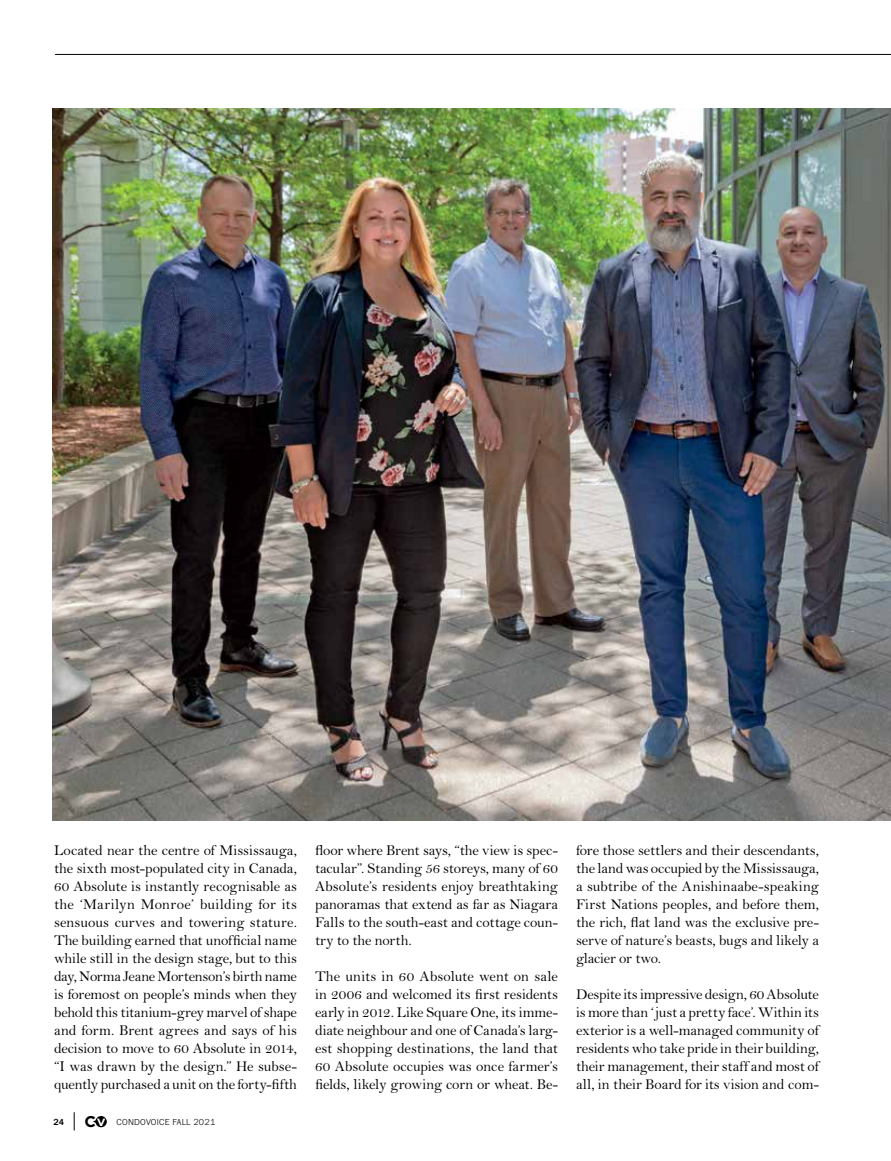
<style>
.page{position:relative;width:891px;height:1161px;background:#fff}
.page>*{position:absolute;margin:0;border:0;box-sizing:border-box;transform-origin:0 0}
.t1{font:15px/18px "Bell";letter-spacing:-.01em;color:#000;text-align:justify}
.t2{font:300 9px "Franklin Gothic URW";letter-spacing:.03em;color:#000}
.t3{font:500 9px "Franklin Gothic";color:#000}
.s1{font-family:"Gotham";font-weight:700;font-size:15.45px}
.s2{font-family:"Gotham";font-weight:700;font-size:10.65px;color:#fff}
</style>
<div class="page">
<svg style="left:93px;top:1116px;width:14px;height:11px"></svg>
<svg style="left:74px;top:1112px;width:1px;height:18px"></svg>
<hr style="left:55px;top:54px;width:836px;height:1px;background:#000">
<img style="left:53px;top:108px;width:838px;height:713px">
<p class="t1" style="left:54px;top:841px;width:245px">Located near the centre of Mississauga, the sixth most-populated city in Canada, 60 Absolute is instantly recognisable as the ‘Marilyn Monroe’ building for its sensuous curves and towering stature.<br>The building earned that unofficial name while still in the design stage, but to this day, Norma Jeane Mortenson’s birth name is foremost on people’s minds when they behold this titanium-grey marvel of shape and form. Brent agrees and says of his decision to move to 60 Absolute in 2014, “I was drawn by the design.” He subse&shy;quently purchased a unit on the forty-fifth</p>
<p class="t1" style="left:315px;top:841px;width:245px">floor where Brent says, “the view is spec&shy;tacular”. Standing 56 storeys, many of 60<br>Absolute’s residents enjoy breathtaking panoramas that extend as far as Niagara Falls to the south-east and cottage coun&shy;try to the north.</p>
<p class="t1" style="left:315px;top:967px;width:245px">The units in 60 Absolute went on sale in 2006 and welcomed its first residents early in 2012. Like Square One, its imme&shy;diate neighbour and one of Canada’s larg&shy;est shopping destinations, the land that 60 Absolute occupies was once farmer’s fields, likely growing corn or wheat. Be-</p>
<p class="t3" style="left:54px;top:1116px;width:12px">24</p>
<p class="t2" style="left:84px;top:1116px;width:132px"><span class="s1">C</span><span class="s2">V</span> CONDOVOICE FALL 2021</p>
<p class="t1" style="left:576px;top:841px;width:245px">fore those settlers and their descendants, the land was occupied by the Mississauga, a subtribe of the Anishinaabe-speaking First Nations peoples, and before them, the rich, flat land was the exclusive pre&shy;serve of nature’s beasts, bugs and likely a glacier or two.</p>
<p class="t1" style="left:576px;top:985px;width:245px">Despite its impressive design, 60 Absolute is more than ‘just a pretty face’. Within its exterior is a well-managed community of residents who take pride in their building, their management, their staff and most of all, in their Board for its vision and com-</p>
</div>
